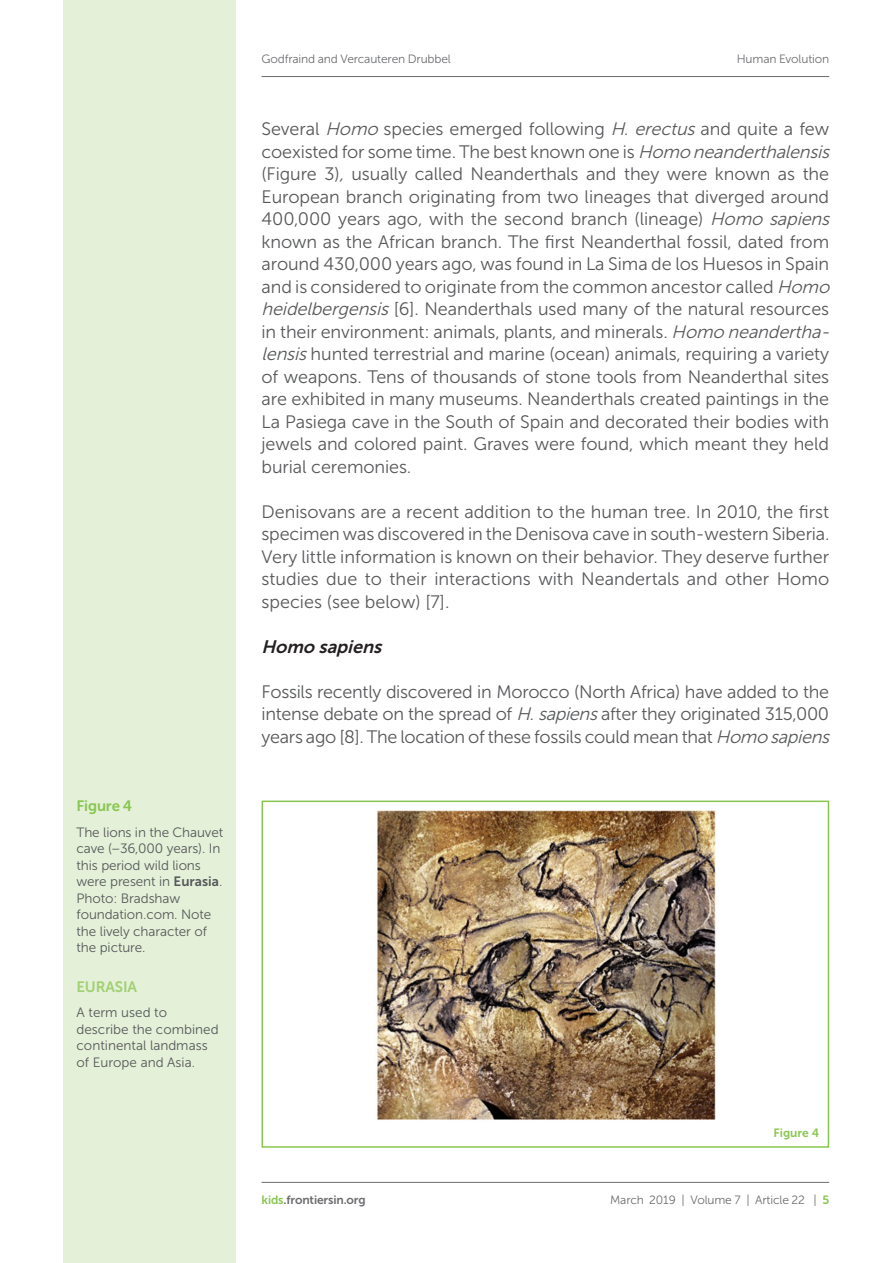
<style>
.page{position:relative;width:893px;height:1263px;background:#fff}
.page>*{position:absolute;margin:0;border:0;box-sizing:border-box;transform-origin:0 0}
.ART_kids_tx{font:18px/22.5px "Museo Sans 300";letter-spacing:-.005em;color:#57585a}
.ART_kids_tx_title2{font:italic 18px "Museo Sans 700";color:#231f20}
.t1{font:15px "Museo Sans 700";letter-spacing:-.01em;color:#89c650}
.ART_kids_title5{font:15px "Museo Sans 700";letter-spacing:-.01em;color:#a1d072}
.REF_kids_tx_2{font:13.5px/16.5px "Museo Sans 300";letter-spacing:-.005em;color:#57585a}
.t2{font:12px "Museo Sans 300";letter-spacing:-.015em;color:#6c6d70}
.t3{font:12px "Museo Sans 700";letter-spacing:-.01em;color:#6c6d70}
.t4{font:12px "Museo Sans 700";color:#89c650}
.s1{font-family:"Museo Sans 700"}
.s2{font-style:italic}
.s3{color:#89c650}
.s4{font-family:"Museo Sans 700";color:#89c650}
</style>
<div class="page">
<hr style="left:261px;top:76px;width:568px;height:1px;background:#6c6d70">
<div style="left:64px;top:0;width:172px;height:1263px;background:#e4f0d8"></div>
<hr style="left:261px;top:1182px;width:568px;height:1px;background:#6c6d70">
<div style="left:261px;top:800px;width:568px;height:348px;background:#fff;border:2px solid #89c650"></div>
<img style="left:376px;top:810px;width:339px;height:310px">
<p class="t1" style="left:77px;top:798px;width:57px">Figure 4</p>
<p class="REF_kids_tx_2" style="left:77px;top:824px;width:148px">The lions in the Chauvet cave (−36,000 years). In this period wild lions were present in <span class="s1">Eurasia</span>.<br>Photo: Bradshaw foundation.com. Note the lively character of the picture.</p>
<p class="ART_kids_title5" style="left:77px;top:978px;width:62px">EURASIA</p>
<p class="REF_kids_tx_2" style="left:77px;top:1004px;width:144px">A term used to describe the combined continental landmass of Europe and Asia.</p>
<p class="t2" style="left:261px;top:52px;width:191px">Godfraind and Vercauteren Drubbel</p>
<p class="t2" style="left:737px;top:52px;width:94px">Human Evolution</p>
<p class="ART_kids_tx" style="left:261px;top:118px;width:574px">Several <span class="s2">Homo</span> species emerged following <span class="s2">H. erectus</span> and quite a few coexisted for some time. The best known one is <span class="s2">Homo neanderthalensis </span>(Figure 3)<span class="s2">,</span> usually called Neanderthals and they were known as the European branch originating from two lineages that diverged around 400,000 years ago, with the second branch (lineage) <span class="s2">Homo sapiens </span>known as the African branch. The first Neanderthal fossil, dated from around 430,000 years ago, was found in La Sima de los Huesos in Spain and is considered to originate from the common ancestor called <span class="s2">Homo heidelbergensis</span>[6]. Neanderthals used many of the natural resources in their environment: animals, plants, and minerals. <span class="s2">Homo neandertha&shy;lensis</span>hunted terrestrial and marine (ocean) animals, requiring a variety of weapons. Tens of thousands of stone tools from Neanderthal sites are exhibited in many museums. Neanderthals created paintings in the La Pasiega cave in the South of Spain and decorated their bodies with jewels and colored paint. Graves were found, which meant they held burial ceremonies.</p>
<p class="ART_kids_tx" style="left:261px;top:500px;width:569px;text-align:justify">Denisovans are a recent addition to the human tree. In 2010, the first specimen was discovered in the Denisova cave in south-western Siberia.<br>Very little information is known on their behavior. They deserve further studies due to their interactions with Neandertals and other Homo species (see below) [7].</p>
<p class="ART_kids_tx_title2" style="left:261px;top:636px;width:126px">Homo sapiens</p>
<p class="ART_kids_tx" style="left:261px;top:680px;width:574px">Fossils recently discovered in Morocco (North Africa) have added to the intense debate on the spread of <span class="s2">H.sapiens</span>after they originated 315,000 years ago [8]. The location of these fossils could mean that <span class="s2">Homo sapiens</span></p>
<p class="t4" style="left:773px;top:1126px;width:47px">Figure 4</p>
<p class="t3" style="left:261px;top:1193px;width:106px"><span class="s3">kids</span>.frontiersin.org</p>
<p class="t2" style="left:610px;top:1193px;width:220px">March 2019 | Volume 7 | Article 22 | <span class="s4">5</span></p>
</div>
